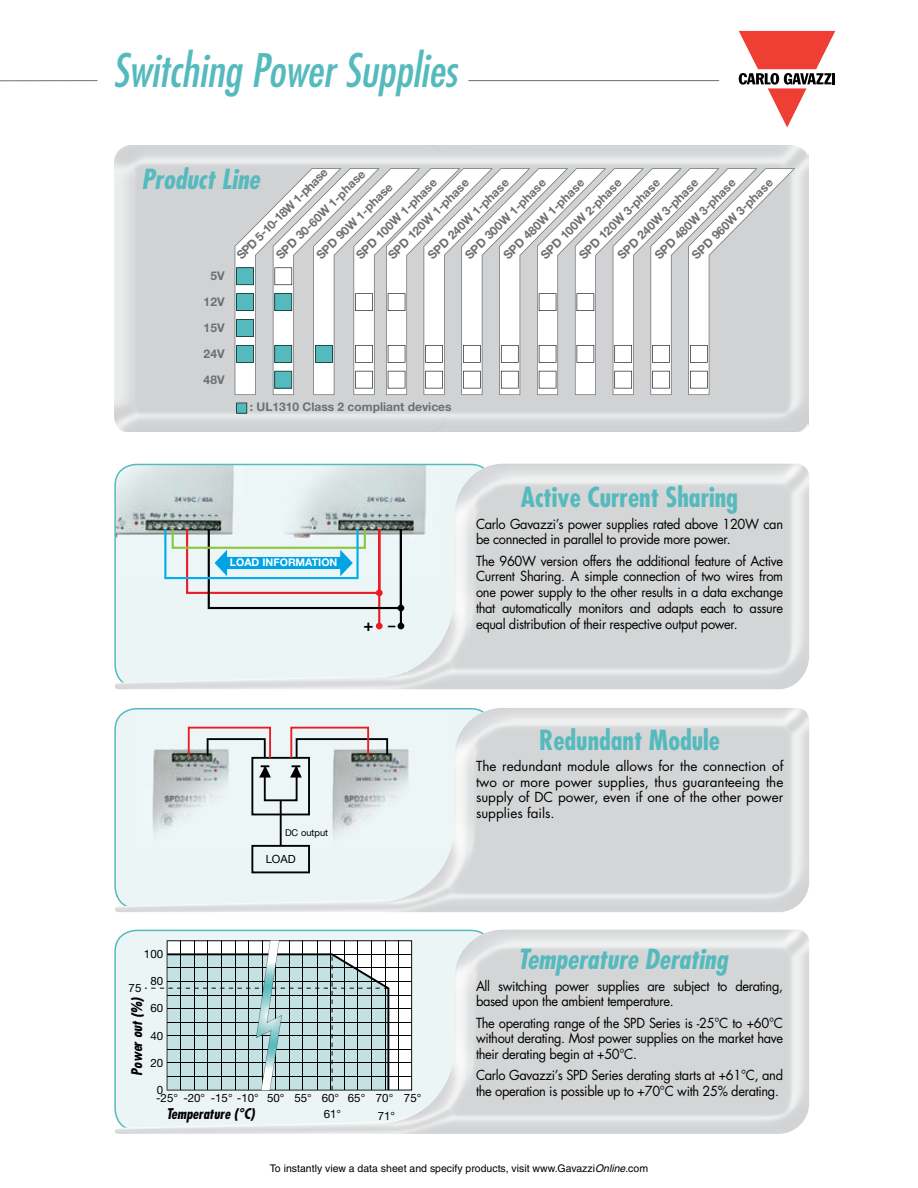
<style>
.page{position:relative;width:918px;height:1188px;background:#fff}
.page>*{position:absolute;margin:0;border:0;box-sizing:border-box;transform-origin:0 0}
.t1{font:italic condensed 45px "Futura";color:#55babd}
.t2{font:700 condensed 27px "Futura";color:#55babd}
.t3{font:italic 700 condensed 27px "Futura";color:#55babd}
.t4{font:700 16.5px "Helvetica Neue";color:#000}
.t5{font:italic 700 condensed 14.4px "Futura";color:#000}
.t6{font:13.5px/15.8px "Futura";letter-spacing:-.025em;color:#000;scale:.95 1}
.t7{font:13.5px/15.8px "Futura";letter-spacing:-.025em;color:#000;text-align:justify}
.t8{font:700 12px/26.2px "Helvetica Neue";color:#6d6f71}
.t9{font:11.55px/8.4px "Helvetica Neue";color:#000}
.t10{font:11.25px "Helvetica Neue";color:#000}
.t11{font:10.5px "Helvetica";color:#000}
.t12{font:700 10.5px "Helvetica Neue";color:#fff}
.t13{font:9.3px "Helvetica Neue";color:#000}
.s1{font-size:12.9px}
.s2{font-style:italic}
</style>
<div class="page">
<img style="left:115px;top:464px;width:694px;height:225px">
<img style="left:114px;top:145px;width:694px;height:287px">
<svg style="left:738px;top:30px;width:98px;height:51px"></svg>
<svg style="left:739px;top:31px;width:96px;height:97px"></svg>
<hr style="left:468px;top:80px;width:251px;height:1px;background:#6d6f71">
<svg style="left:236px;top:403px;width:11px;height:10px"></svg>
<svg style="left:235px;top:168px;width:560px;height:227px"></svg>
<hr style="left:0;top:80px;width:97px;height:1px;background:#6d6f71">
<img style="left:115px;top:708px;width:694px;height:204px">
<img style="left:115px;top:930px;width:694px;height:204px">
<svg style="left:188px;top:727px;width:200px;height:146px;background:#d5dadb"></svg>
<h1 class="t1" style="left:113px;top:42px;width:346px">Switching Power Supplies</h1>
<h2 class="t3" style="left:141px;top:162px;width:120px">Product Line</h2>
<p class="t8" style="left:229px;top:248px;width:124px;rotate:-45deg">SPD 5-10-18W 1-phase</p>
<p class="t8" style="left:269px;top:248px;width:122px;rotate:-45deg">SPD 30-60W 1-phase</p>
<p class="t8" style="left:366px;top:233px;width:110px;line-height:22.6px;text-indent:-23px;rotate:-45deg">SPD 100W 1-phase<br>SPD 120W 1-phase</p>
<p class="t8" style="left:439px;top:229px;width:110px;text-indent:-26px;rotate:-45deg">SPD 240W 1-phase<br>SPD 300W 1-phase</p>
<p class="t8" style="left:515px;top:229px;width:110px;text-indent:-26px;rotate:-45deg">SPD 480W 1-phase<br>SPD 100W 2-phase</p>
<p class="t8" style="left:647px;top:248px;width:110px;rotate:-45deg">SPD 480W 3-phase</p>
<p class="t8" style="left:684px;top:248px;width:110px;rotate:-45deg">SPD 960W 3-phase</p>
<p class="t8" style="left:572px;top:248px;width:110px;rotate:-45deg">SPD 120W 3-phase</p>
<p class="t8" style="left:610px;top:248px;width:110px;rotate:-45deg">SPD 240W 3-phase</p>
<p class="t8" style="left:309px;top:248px;width:104px;rotate:-45deg">SPD 90W 1-phase</p>
<p class="t8" style="left:210px;top:263px;width:16px">5V</p>
<p class="t8" style="left:204px;top:289px;width:22px">12V</p>
<p class="t8" style="left:204px;top:315px;width:22px">15V</p>
<p class="t8" style="left:204px;top:341px;width:22px">24V</p>
<p class="t8" style="left:204px;top:367px;width:22px">48V</p>
<p class="t8" style="left:250px;top:393px;width:203px">: UL1310 Class 2 compliant devices</p>
<p class="t12" style="left:230px;top:556px;width:109px">LOAD INFORMATION</p>
<p class="t4" style="left:364px;top:614px;width:35px">+ <span class="s1">-</span></p>
<h2 class="t2" style="left:521px;top:480px;width:219px">Active Current Sharing</h2>
<p class="t6" style="left:476px;top:516px;width:325px">Carlo Gavazzi’s power supplies rated above 120W can be connected in parallel to provide more power.</p>
<p class="t6" style="left:476px;top:553px;width:325px;text-align:justify">The 960W version offers the additional feature of Active Current Sharing. A simple connection of two wires from one power supply to the other results in a data exchange that automatically monitors and adapts each to assure equal distribution of their respective output power.</p>
<p class="t13" style="left:285px;top:827px;width:45px">DC output</p>
<p class="t9" style="left:144px;top:950px;width:21px">100</p>
<p class="t9" style="left:150px;top:977px;width:14px">80</p>
<p class="t9" style="left:129px;top:983px;width:14px">75</p>
<p class="t10" style="left:266px;top:852px;width:31px">LOAD</p>
<p class="t5" style="left:127px;top:1076px;width:80px;rotate:-90deg">Power out (%)</p>
<p class="t9" style="left:150px;top:1004px;width:14px">60</p>
<p class="t9" style="left:150px;top:1031px;width:14px">40</p>
<p class="t9" style="left:150px;top:1058px;width:14px">20</p>
<p class="t9" style="left:156px;top:1085px;width:184px">0<br>-25° -20° -15° -10° 50° 55° 60°</p>
<p class="t9" style="left:324px;top:1110px;width:19px">61°</p>
<p class="t9" style="left:348px;top:1089px;width:49px;line-height:17.2px;text-align:right">65° 70°<br>71°</p>
<p class="t9" style="left:404px;top:1094px;width:19px">75°</p>
<p class="t5" style="left:166px;top:1105px;width:90px">Temperature (°C)</p>
<h2 class="t2" style="left:539px;top:722px;width:183px">Redundant Module</h2>
<p class="t7" style="left:476px;top:758px;width:309px">The redundant module allows for the connection of two or more power supplies, thus guaranteeing the supply of DC power, even if one of the other power supplies fails.</p>
<h2 class="t3" style="left:518px;top:942px;width:211px">Temperature Derating</h2>
<p class="t6" style="left:476px;top:978px;width:325px">All switching power supplies are subject to derating, based upon the ambient temperature.</p>
<p class="t6" style="left:476px;top:1015px;width:325px;text-align:justify">The operating range of the SPD Series is -25°C to +60°C without derating. Most power supplies on the market have their derating begin at +50°C.</p>
<p class="t6" style="left:476px;top:1067px;width:325px">Carlo Gavazzi’s SPD Series derating starts at +61°C, and the operation is possible up to +70°C with 25% derating.</p>
<p class="t11" style="left:270px;top:1162px;width:380px">To instantly view a data sheet and specify products, visit www.Gavazzi<span class="s2">Online</span>.com</p>
</div>
